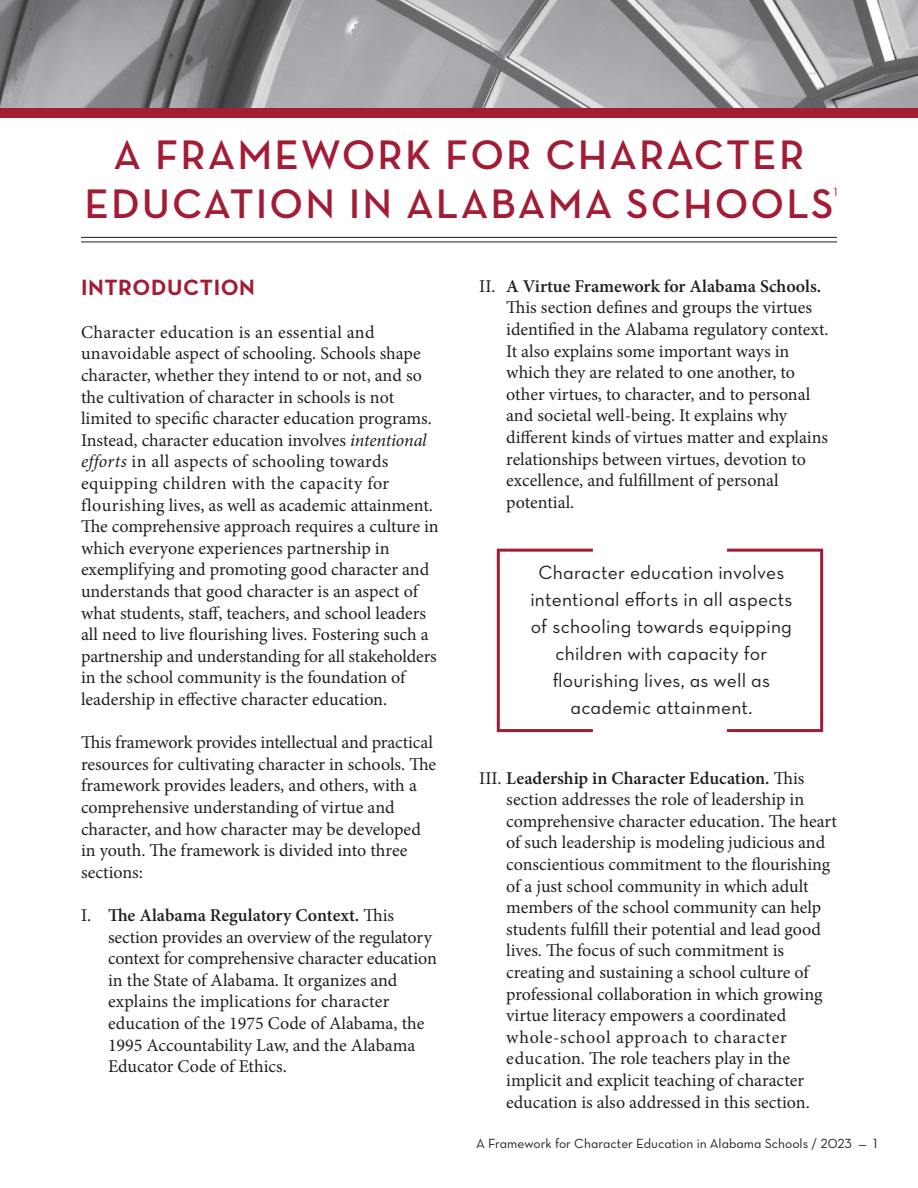
<style>
.page{position:relative;width:918px;height:1188px;background:#fff}
.page>*{position:absolute;margin:0;border:0;box-sizing:border-box;transform-origin:0 0}
.t1{font:600 42px/49.5px "Neutra Text";letter-spacing:.05em;color:#a31c35;text-align:center}
.t2{font:700 22.5px "Neutra Text";letter-spacing:.025em;color:#a31c35}
.t3{font:19.5px/27px "Neutra Text Book Alt";letter-spacing:.01em;color:#231f20;text-align:center}
.t4{font:18px/21.6px "Minion Pro";color:#231f20}
.t5{font:13.5px "Neutra Text Book Alt";color:#231f20}
.t6{font:12px "Neutra Text Book Alt";color:#a31c35}
.s1{font-style:italic}
.s2{font-weight:600}
</style>
<div class="page">
<div style="left:0;top:72px;width:918px;height:46px;background:#a31e35"></div>
<img style="left:0;top:0;width:918px;height:107px">
<hr style="left:81px;top:237px;width:756px;height:1px;background:#231f20">
<hr style="left:81px;top:242px;width:756px;height:1px;background:#231f20">
<div style="left:497px;top:549px;width:97px;height:183px;border:3px solid #a31c35"></div>
<div style="left:726px;top:549px;width:97px;height:183px;border:3px solid #a31c35"></div>
<h1 class="t1" style="left:84px;top:129px;width:751px">A FRAMEWORK FOR CHARACTER<br>EDUCATION IN ALABAMA SCHOOLS</h1>
<p class="t6" style="left:834px;top:185px;width:5px">1</p>
<p class="t2" style="left:81px;top:273px;width:176px">INTRODUCTION</p>
<p class="t4" style="left:81px;top:321px;width:359px">Character education is an essential and unavoidable aspect of schooling. Schools shape character, whether they intend to or not, and so the cultivation of character in schools is not limited to specific character education programs.<br>Instead, character education involves <span class="s1">intentional efforts</span> in all aspects of schooling towards equipping children with the capacity for flourishing lives, as well as academic attainment.<br>The comprehensive approach requires a culture in which everyone experiences partnership in exemplifying and promoting good character and understands that good character is an aspect of what students, staff, teachers, and school leaders all need to live flourishing lives. Fostering such a partnership and understanding for all stakeholders in the school community is the foundation of leadership in effective character education.</p>
<p class="t4" style="left:81px;top:732px;width:357px">This framework provides intellectual and practical resources for cultivating character in schools. The framework provides leaders, and others, with a comprehensive understanding of virtue and character, and how character may be developed in youth. The framework is divided into three sections:</p>
<p class="t4" style="left:108px;top:904px;width:330px;text-indent:-27px">I. <span class="s2">The Alabama Regulatory Context.</span> This section provides an overview of the regulatory context for comprehensive character education in the State of Alabama. It organizes and explains the implications for character education of the 1975 Code of Alabama, the 1995 Accountability Law, and the Alabama Educator Code of Ethics.</p>
<p class="t4" style="left:506px;top:275px;width:324px;text-indent:-27px">II. <span class="s2">A Virtue Framework for Alabama Schools.<br></span>This section defines and groups the virtues identified in the Alabama regulatory context.<br>It also explains some important ways in which they are related to one another, to other virtues, to character, and to personal and societal well-being. It explains why different kinds of virtues matter and explains relationships between virtues, devotion to excellence, and fulfillment of personal potential.</p>
<p class="t3" style="left:530px;top:558px;width:264px">Character education involves intentional efforts in all aspects of schooling towards equipping children with capacity for flourishing lives, as well as academic attainment.</p>
<p class="t4" style="left:506px;top:767px;width:332px;text-indent:-27px">III. <span class="s2">Leadership in Character Education.</span> This section addresses the role of leadership in comprehensive character education. The heart of such leadership is modeling judicious and conscientious commitment to the flourishing of a just school community in which adult members of the school community can help students fulfill their potential and lead good lives. The focus of such commitment is creating and sustaining a school culture of professional collaboration in which growing virtue literacy empowers a coordinated whole-school approach to character education. The role teachers play in the implicit and explicit teaching of character education is also addressed in this section.</p>
<p class="t5" style="left:476px;top:1135px;width:403px">A Framework for Character Education in Alabama Schools / 2023 — 1</p>
</div>
